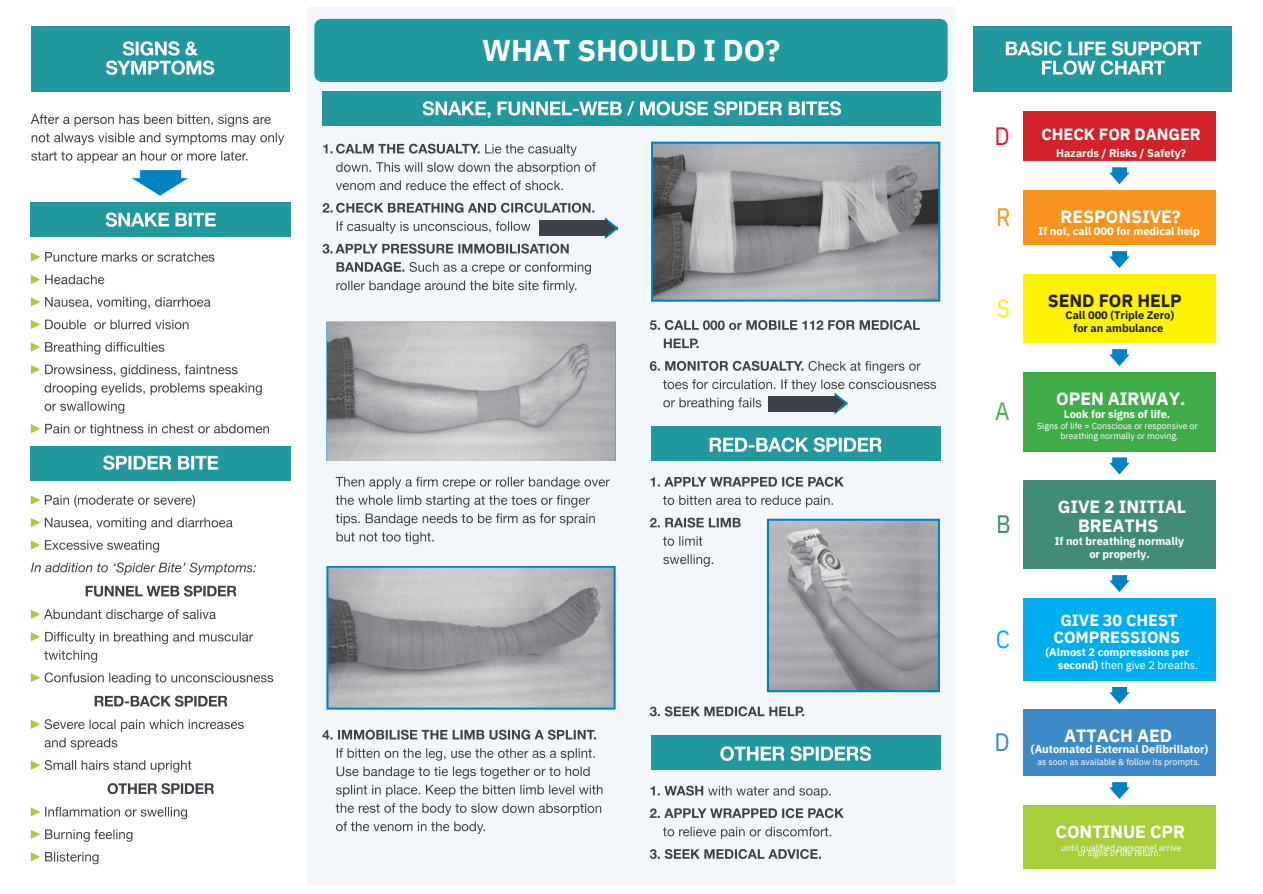
<style>
.page{position:relative;width:1263px;height:894px;background:#fff}
.page>*{position:absolute;margin:0;border:0;box-sizing:border-box;transform-origin:0 0}
.t1{font:700 30px "IBM Plex Sans";letter-spacing:-.005em;color:#fff}
.t2{font:25.05px "IBM Plex Sans Cond";color:#d2232a}
.t3{font:25.05px "IBM Plex Sans Cond";color:#3e89c8}
.t4{font:25.05px "IBM Plex Sans Cond";color:#40ad49}
.t5{font:25.05px "IBM Plex Sans Cond";color:#00aeef}
.t6{font:25.05px "IBM Plex Sans Cond";color:#408c79}
.t7{font:25.05px "IBM Plex Sans Cond";color:#f8941d}
.t8{font:25.05px "IBM Plex Sans Cond";color:#fff200}
.t9{font:700 17.7px "IBM Plex Sans";letter-spacing:-.005em;color:#fff}
.t10{font:700 17.7px "IBM Plex Sans";letter-spacing:-.005em;color:#231f20}
.t11{font:700 16.2px "IBM Plex Sans";letter-spacing:-.005em;color:#fff}
.t12{font:700 11.1px "IBM Plex Sans";letter-spacing:-.005em;color:#fff}
.t13{font:700 11.1px "IBM Plex Sans";letter-spacing:-.005em;color:#231f20}
.t14{font:11.1px "IBM Plex Sans";letter-spacing:-.005em;color:#fff}
.t15{font:8.85px "IBM Plex Sans";letter-spacing:-.005em;color:#fff}
.s1{font-weight:700}
</style>
<div class="page">
<div style="left:31px;top:446px;width:260px;height:34px;background:#21979e"></div>
<div style="left:31px;top:26px;width:258px;height:66px;background:#21979e"></div>
<svg style="left:106px;top:41px;width:108px;height:34px"></svg>
<div style="left:31px;top:202px;width:260px;height:35px;background:#21979e"></div>
<svg style="left:132px;top:170px;width:56px;height:26px"></svg>
<div style="left:308px;top:7px;width:648px;height:879px;background:#f3f7fc"></div>
<div style="left:651px;top:735px;width:289px;height:34px;background:#21979e"></div>
<div style="left:651px;top:426px;width:289px;height:34px;background:#21979e"></div>
<div style="left:974px;top:26px;width:258px;height:66px;background:#21979e"></div>
<svg style="left:1006px;top:41px;width:195px;height:34px"></svg>
<div style="left:1024px;top:111px;width:191px;height:50px;background:#d2232a"></div>
<svg style="left:1024px;top:184px;width:191px;height:615px"></svg>
<div style="left:1024px;top:190px;width:191px;height:55px;background:#f8941d"></div>
<div style="left:1024px;top:274px;width:191px;height:68px;background:#fff200"></div>
<div style="left:1024px;top:372px;width:191px;height:79px;background:#40ad49"></div>
<div style="left:1024px;top:480px;width:191px;height:88px;background:#408c79"></div>
<div style="left:1024px;top:598px;width:191px;height:82px;background:#00aeef"></div>
<div style="left:1024px;top:709px;width:191px;height:66px;background:#3e89c8"></div>
<div style="left:1024px;top:804px;width:191px;height:64px;background:#a6ce38"></div>
<svg style="left:1109px;top:167px;width:21px;height:17px"></svg>
<svg style="left:1109px;top:251px;width:21px;height:17px"></svg>
<svg style="left:1109px;top:349px;width:21px;height:17px"></svg>
<svg style="left:1109px;top:457px;width:21px;height:17px"></svg>
<svg style="left:1109px;top:575px;width:21px;height:17px"></svg>
<svg style="left:1109px;top:686px;width:21px;height:17px"></svg>
<svg style="left:1109px;top:781px;width:21px;height:17px"></svg>
<svg style="left:326px;top:321px;width:290px;height:140px"></svg>
<img style="left:327px;top:322px;width:287px;height:138px">
<svg style="left:326px;top:566px;width:290px;height:143px;background:#a3a9af"></svg>
<svg style="left:651px;top:142px;width:289px;height:159px;background:#91969b"></svg>
<img style="left:770px;top:521px;width:167px;height:168px">
<svg style="left:31px;top:151px;width:216px;height:12px"></svg>
<svg style="left:32px;top:133px;width:252px;height:12px"></svg>
<svg style="left:31px;top:114px;width:240px;height:13px"></svg>
<svg style="left:45px;top:401px;width:79px;height:12px"></svg>
<svg style="left:45px;top:383px;width:217px;height:12px"></svg>
<svg style="left:30px;top:252px;width:185px;height:10px"></svg>
<svg style="left:30px;top:274px;width:74px;height:11px"></svg>
<svg style="left:30px;top:297px;width:181px;height:12px"></svg>
<svg style="left:30px;top:319px;width:158px;height:11px"></svg>
<svg style="left:30px;top:342px;width:134px;height:12px"></svg>
<svg style="left:30px;top:364px;width:208px;height:13px"></svg>
<svg style="left:30px;top:423px;width:239px;height:13px"></svg>
<svg style="left:103px;top:455px;width:115px;height:14px"></svg>
<svg style="left:106px;top:212px;width:110px;height:15px"></svg>
<svg style="left:108px;top:783px;width:106px;height:10px"></svg>
<svg style="left:45px;top:737px;width:72px;height:12px"></svg>
<svg style="left:95px;top:695px;width:132px;height:11px"></svg>
<svg style="left:44px;top:650px;width:53px;height:12px"></svg>
<svg style="left:86px;top:585px;width:150px;height:11px"></svg>
<svg style="left:31px;top:562px;width:225px;height:13px"></svg>
<svg style="left:30px;top:495px;width:165px;height:12px"></svg>
<svg style="left:30px;top:517px;width:203px;height:13px"></svg>
<svg style="left:30px;top:540px;width:129px;height:12px"></svg>
<svg style="left:30px;top:609px;width:186px;height:12px"></svg>
<svg style="left:30px;top:631px;width:223px;height:13px"></svg>
<svg style="left:30px;top:672px;width:243px;height:12px"></svg>
<svg style="left:30px;top:719px;width:214px;height:12px"></svg>
<svg style="left:30px;top:760px;width:161px;height:12px"></svg>
<svg style="left:30px;top:806px;width:157px;height:13px"></svg>
<svg style="left:30px;top:829px;width:102px;height:12px"></svg>
<svg style="left:30px;top:852px;width:69px;height:12px"></svg>
<svg style="left:336px;top:531px;width:98px;height:13px"></svg>
<svg style="left:336px;top:513px;width:259px;height:12px"></svg>
<svg style="left:336px;top:495px;width:254px;height:12px"></svg>
<svg style="left:336px;top:476px;width:274px;height:13px"></svg>
<svg style="left:336px;top:821px;width:149px;height:12px"></svg>
<svg style="left:336px;top:803px;width:265px;height:12px"></svg>
<svg style="left:336px;top:784px;width:266px;height:12px"></svg>
<svg style="left:337px;top:766px;width:253px;height:12px"></svg>
<svg style="left:337px;top:748px;width:258px;height:12px"></svg>
<svg style="left:322px;top:729px;width:274px;height:10px"></svg>
<svg style="left:336px;top:280px;width:240px;height:13px"></svg>
<svg style="left:336px;top:262px;width:255px;height:12px"></svg>
<svg style="left:323px;top:243px;width:246px;height:10px"></svg>
<svg style="left:337px;top:221px;width:193px;height:12px"></svg>
<svg style="left:323px;top:203px;width:271px;height:10px"></svg>
<svg style="left:336px;top:180px;width:227px;height:10px"></svg>
<svg style="left:336px;top:162px;width:260px;height:12px"></svg>
<svg style="left:323px;top:144px;width:254px;height:12px"></svg>
<svg style="left:604px;top:217px;width:15px;height:22px"></svg>
<div style="left:539px;top:220px;width:68px;height:16px;background:#3c4247"></div>
<div style="left:322px;top:92px;width:618px;height:34px;background:#21979e"></div>
<svg style="left:423px;top:101px;width:418px;height:17px"></svg>
<svg style="left:650px;top:849px;width:171px;height:9px"></svg>
<svg style="left:663px;top:826px;width:168px;height:12px"></svg>
<svg style="left:650px;top:808px;width:194px;height:9px"></svg>
<svg style="left:650px;top:785px;width:181px;height:12px"></svg>
<svg style="left:710px;top:437px;width:171px;height:15px"></svg>
<svg style="left:720px;top:746px;width:151px;height:14px"></svg>
<div style="left:767px;top:518px;width:173px;height:174px;border:2px solid #0081c6"></div>
<svg style="left:650px;top:706px;width:154px;height:10px"></svg>
<svg style="left:663px;top:554px;width:50px;height:12px"></svg>
<svg style="left:663px;top:536px;width:39px;height:9px"></svg>
<svg style="left:650px;top:517px;width:91px;height:10px"></svg>
<svg style="left:663px;top:495px;width:170px;height:12px"></svg>
<svg style="left:650px;top:476px;width:194px;height:10px"></svg>
<svg style="left:650px;top:361px;width:271px;height:12px"></svg>
<svg style="left:664px;top:338px;width:35px;height:10px"></svg>
<svg style="left:650px;top:320px;width:270px;height:10px"></svg>
<svg style="left:663px;top:379px;width:273px;height:36px"></svg>
<div style="left:768px;top:396px;width:69px;height:15px;background:#3c4247"></div>
<div style="left:314px;top:19px;width:633px;height:63px;background:#21979e"></div>
<p class="t1" style="left:482px;top:30px;width:299px">WHAT SHOULD I DO?</p>
<h1 class="t2" style="left:995px;top:119px;width:17px">D</h1>
<p class="t11" style="left:1041px;top:123px;width:161px">CHECK FOR DANGER</p>
<p class="t12" style="left:1056px;top:146px;width:132px">Hazards / Risks / Safety?</p>
<p class="t7" style="left:996px;top:200px;width:16px">R</p>
<p class="t9" style="left:1061px;top:204px;width:121px">RESPONSIVE?</p>
<p class="t12" style="left:1039px;top:223px;width:163px">If not, call 000 for medical help</p>
<p class="t8" style="left:997px;top:291px;width:15px">S</p>
<h3 class="t10" style="left:1048px;top:289px;width:136px">SEND FOR HELP</h3>
<p class="t13" style="left:1065px;top:307px;width:110px">Call 000 (Triple Zero)</p>
<p class="t13" style="left:1073px;top:321px;width:91px">for an ambulance</p>
<p class="t4" style="left:995px;top:394px;width:16px">A</p>
<h2 class="t9" style="left:1056px;top:387px;width:131px">OPEN AIRWAY.</h2>
<h3 class="t12" style="left:1064px;top:406px;width:108px">Look for signs of life.</h3>
<h3 class="t15" style="left:1037px;top:419px;width:162px">Signs of life = Conscious or responsive or</h3>
<p class="t15" style="left:1060px;top:429px;width:119px">breathing normally or moving.</p>
<p class="t6" style="left:996px;top:507px;width:16px">B</p>
<p class="t5" style="left:996px;top:622px;width:16px">C</p>
<h2 class="t9" style="left:1058px;top:495px;width:130px">GIVE 2 INITIAL</h2>
<h3 class="t9" style="left:1078px;top:514px;width:82px">BREATHS</h3>
<p class="t12" style="left:1055px;top:533px;width:131px">If not breathing normally</p>
<p class="t12" style="left:1089px;top:546px;width:62px">or properly.</p>
<p class="t11" style="left:1060px;top:608px;width:119px">GIVE 30 CHEST</p>
<p class="t11" style="left:1053px;top:626px;width:128px">COMPRESSIONS</p>
<p class="t12" style="left:1046px;top:644px;width:145px">(Almost 2 compressions per</p>
<p class="t14" style="left:1058px;top:657px;width:142px"><span class="s1">second)</span> then give 2 breaths.</p>
<p class="t3" style="left:995px;top:725px;width:17px">D</p>
<p class="t9" style="left:1064px;top:723px;width:110px">ATTACH AED</p>
<p class="t12" style="left:1031px;top:741px;width:179px">(Automated External Defibrillator)</p>
<h2 class="t15" style="left:1038px;top:755px;width:164px">as soon as available &amp; follow its prompts.</h2>
<p class="t9" style="left:1055px;top:819px;width:131px">CONTINUE CPR</p>
<p class="t15" style="left:1061px;top:842px;width:122px">until qualified personnel arrive</p>
<h3 class="t15" style="left:1078px;top:847px;width:85px">or signs of life return.</h3>
</div>
